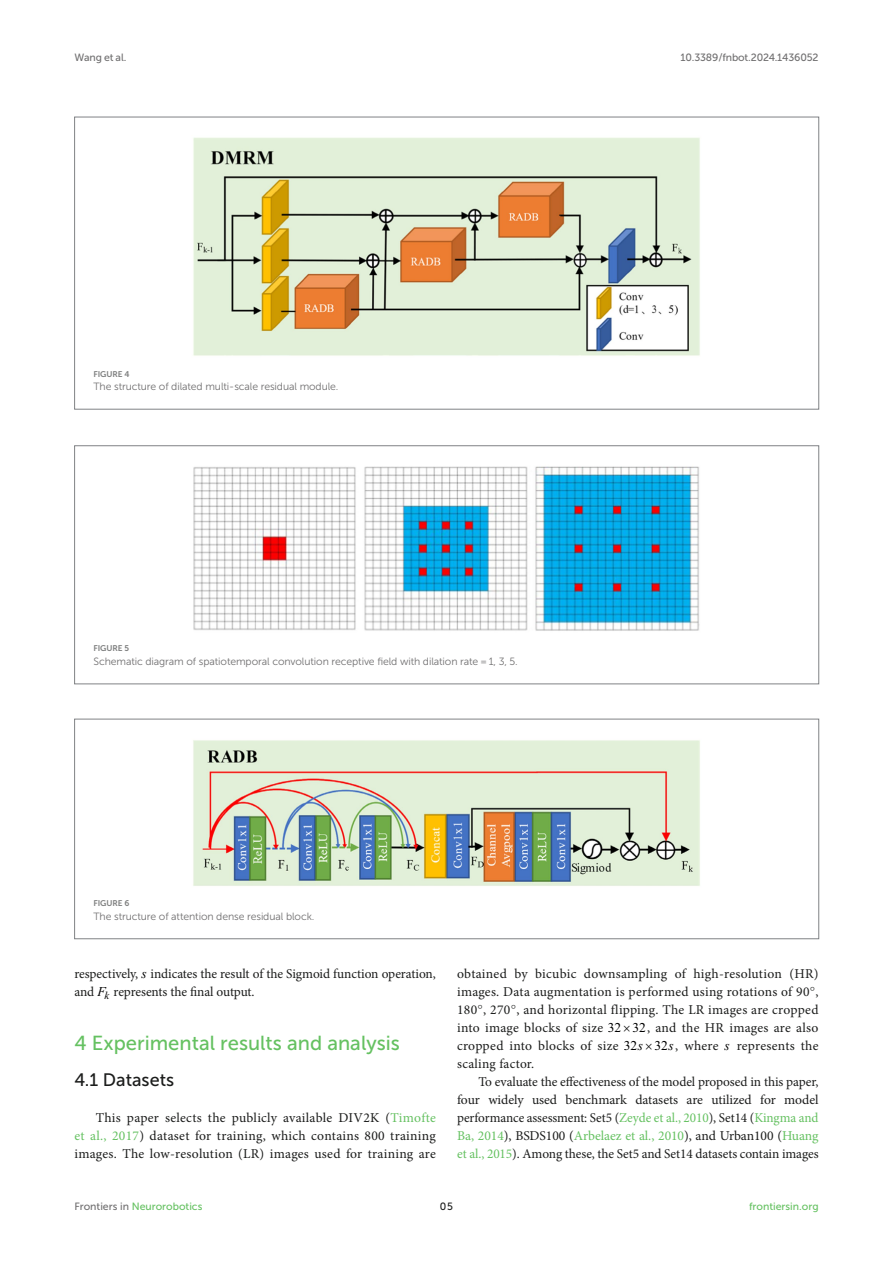
<style>
.page{position:relative;width:893px;height:1263px;background:#fff}
.page>*{position:absolute;margin:0;border:0;box-sizing:border-box;transform-origin:0 0}
.HEAD_1{font:20.25px "Museo Sans 500";color:#65c161}
.HEAD_2_after_HEAD_1{font:18px "Museo Sans 500";color:#1b1c1b}
.TEXT_FLUSH{font:13.5px/18px "Minion Pro";letter-spacing:.02em;color:#1b1c1b;text-align:justify}
.TEXT{font:13.5px/18px "Minion Pro";letter-spacing:-.005em;color:#1b1c1b}
.spi-math-img{font:13.5px "Minion Pro";letter-spacing:.02em;color:#1b1c1b}
.FIG_LEG{font:10.5px "Museo Sans 300";letter-spacing:-.01em;color:#706f70}
.t1{font:10.5px "Museo Sans 500";color:#65c161}
.t2{font:10.5px "Museo Sans 500";letter-spacing:-.015em;color:#706f70}
.t3{font:10.5px "Museo Sans 500";color:#1b1c1b}
.FIG_HD{font:8.25px "Museo Sans 700";letter-spacing:-.01em;color:#7e7f7f}
.s1{font-family:"Times New Roman";font-style:italic;color:#000}
.s2{color:#65c161}
.s3{font-family:"STIX"}
.s4{font-family:"Times New Roman";color:#000}
.s5{color:#706f70}
</style>
<div class="page">
<img style="left:193px;top:137px;width:507px;height:219px">
<img style="left:193px;top:466px;width:507px;height:165px">
<div style="left:74px;top:446px;width:745px;height:238px;border:1px solid #808285"></div>
<img style="left:193px;top:740px;width:507px;height:146px">
<div style="left:74px;top:719px;width:745px;height:220px;border:1px solid #808285"></div>
<p class="t2" style="left:74px;top:51px;width:53px">Wang et al.</p>
<p class="t2" style="left:681px;top:51px;width:139px">10.3389/fnbot.2024.1436052</p>
<p class="FIG_HD" style="left:94px;top:369px;width:37px">FIGURE 4</p>
<p class="FIG_LEG" style="left:94px;top:381px;width:246px">The structure of dilated multi-scale residual module.</p>
<p class="FIG_HD" style="left:94px;top:644px;width:37px">FIGURE 5</p>
<p class="FIG_LEG" style="left:94px;top:656px;width:426px">Schematic diagram of spatiotemporal convolution receptive field with dilation rate = 1, 3, 5.</p>
<p class="FIG_HD" style="left:94px;top:899px;width:37px">FIGURE 6</p>
<p class="FIG_LEG" style="left:94px;top:910px;width:222px">The structure of attention dense residual block.</p>
<p class="TEXT" style="left:74px;top:965px;width:363px">respectively, <span class="s1">s</span> indicates the result of the Sigmoid function operation, and <span class="s1">F</span><sub>k</sub> represents the final output.</p>
<p class="HEAD_1" style="left:74px;top:1032px;width:327px">4 Experimental results and analysis</p>
<p class="HEAD_2_after_HEAD_1" style="left:74px;top:1070px;width:101px">4.1 Datasets</p>
<p class="TEXT_FLUSH" style="left:74px;top:1109px;width:363px;text-indent:21px">This paper selects the publicly available DIV2K (<span class="s2">Timofte et al., 2017</span>) dataset for training, which contains 800 training images. The low-resolution (LR) images used for training are</p>
<p class="TEXT_FLUSH" style="left:457px;top:965px;width:363px">obtained by bicubic downsampling of high-resolution (HR) images. Data augmentation is performed using rotations of 90<span class="s3">°</span>, 180<span class="s3">°</span>, 270<span class="s3">°</span>, and horizontal flipping. The LR images are cropped into image blocks of size <span class="s4">32 32</span>, and the HR images are also cropped into blocks of size <span class="s4">32</span><span class="s1">s</span></p>
<p class="spi-math-img" style="left:654px;top:1037px;width:77px"><span class="s4">3</span> <span class="s1">s</span><span class="s4">2</span> , where <span class="s1">s</span></p>
<p class="TEXT_FLUSH" style="left:737px;top:1037px;width:83px">represents the</p>
<p class="TEXT_FLUSH" style="left:457px;top:1055px;width:79px">scaling factor.</p>
<p class="TEXT" style="left:457px;top:1073px;width:363px;text-align:justify;text-indent:21px">To evaluate the effectiveness of the model proposed in this paper, four widely used benchmark datasets are utilized for model performance assessment: Set5 (<span class="s2">Zeyde et al., 2010</span>), Set14 (<span class="s2">Kingma and Ba, 2014</span>), BSDS100 (<span class="s2">Arbelaez et al., 2010</span>), and Urban100 (<span class="s2">Huang et al., 2015</span>). Among these, the Set5 and Set14 datasets contain images</p>
<p class="t1" style="left:74px;top:1200px;width:130px"><span class="s5">Frontiers in</span> Neurorobotics</p>
<p class="t3" style="left:440px;top:1200px;width:14px">05</p>
<p class="t1" style="left:749px;top:1200px;width:71px">frontiersin.org</p>
</div>
